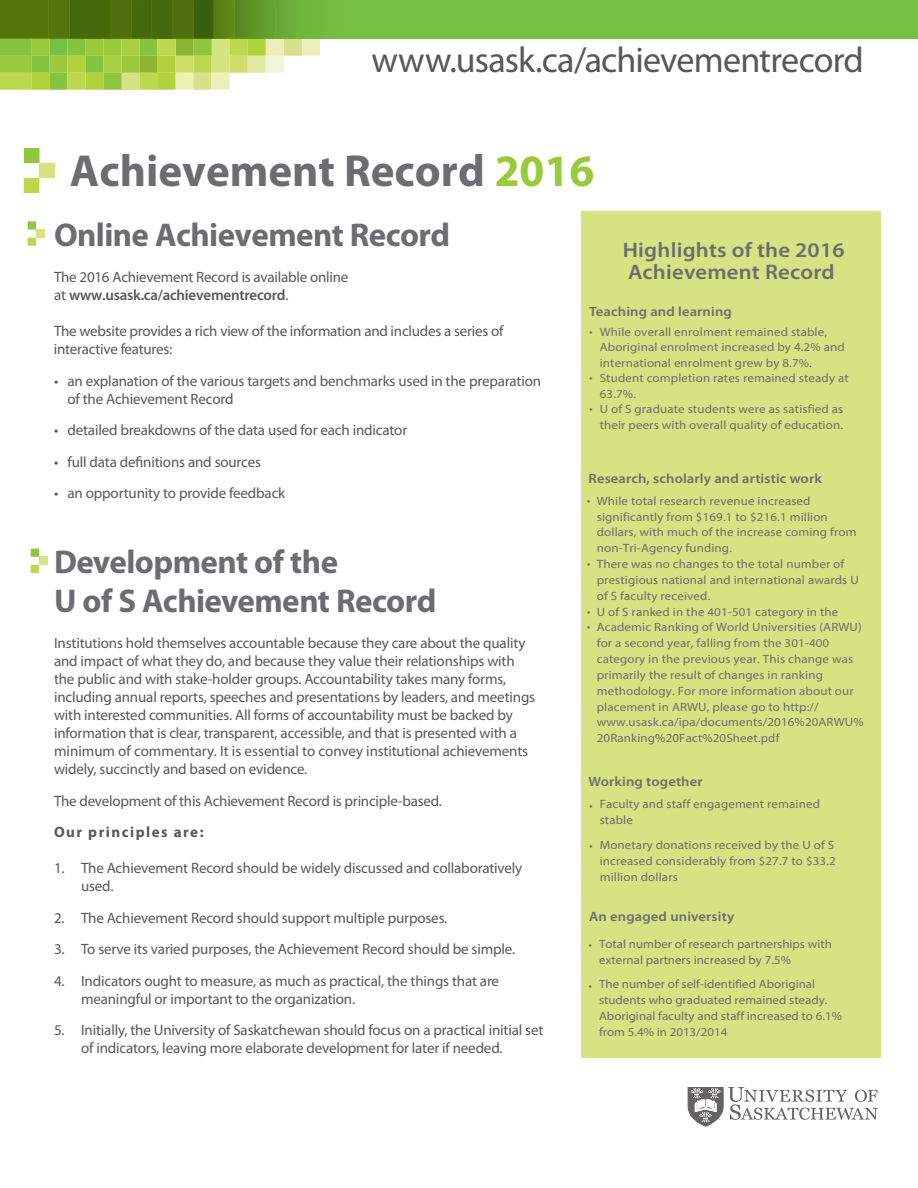
<style>
.page{position:relative;width:918px;height:1188px;background:#fff}
.page>*{position:absolute;margin:0;border:0;box-sizing:border-box;transform-origin:0 0}
.t1{font:700 45px "Myriad Pro";color:#6c6d70}
.t2{font:36px "Myriad Pro";letter-spacing:-.025em;color:#57585a}
.t3{font:700 33px "Myriad Pro";letter-spacing:-.015em;color:#6c6d70}
.iTALIC{font:600 21px/21.3px "Myriad Pro";letter-spacing:.01em;color:#6c6d70;scale:1.08 1}
.t4{font:15px/18px "Myriad Pro";letter-spacing:-.01em;color:#57585a}
.t5{font:700 15px "Myriad Pro";letter-spacing:.1em;color:#57585a}
.iTALIC-2{font:600 13.5px "Myriad Pro";letter-spacing:.01em;color:#6c6d70;scale:1.08 1}
.iTALIC-3{font:12px/15.9px "Myriad Pro";letter-spacing:.01em;color:#6c6d70;scale:1.08 1}
.s1{color:#99ca3b}
.s2{font-weight:600}
.s3{font-weight:300;font-size:13.5px}
</style>
<div class="page">
<div style="left:28px;top:221px;width:8px;height:9px;background:#8fc63e"></div>
<div style="left:28px;top:238px;width:8px;height:8px;background:#bcd74d"></div>
<div style="left:36px;top:229px;width:8px;height:9px;background:#d7e381"></div>
<svg style="left:688px;top:1088px;width:190px;height:38px"></svg>
<div style="left:24px;top:148px;width:16px;height:15px;background:#8fc63e"></div>
<div style="left:24px;top:178px;width:15px;height:15px;background:#bcd74d"></div>
<div style="left:39px;top:163px;width:16px;height:15px;background:#d7e381"></div>
<div style="left:31px;top:549px;width:8px;height:8px;background:#8fc63e"></div>
<div style="left:31px;top:565px;width:8px;height:8px;background:#bcd74d"></div>
<div style="left:39px;top:557px;width:8px;height:8px;background:#d7e381"></div>
<div style="left:266px;top:39px;width:18px;height:17px;background:#ebf0b8"></div>
<div style="left:103px;top:39px;width:18px;height:17px;background:#9aca3b"></div>
<div style="left:139px;top:39px;width:19px;height:17px;background:#86c43f"></div>
<div style="left:176px;top:39px;width:18px;height:17px;background:#8cb432"></div>
<div style="left:230px;top:39px;width:18px;height:17px;background:#bdd74e"></div>
<div style="left:211px;top:39px;width:19px;height:17px;background:#d6e381"></div>
<div style="left:248px;top:39px;width:18px;height:17px;background:#b2d23b"></div>
<div style="left:284px;top:39px;width:18px;height:17px;background:#d7e08b"></div>
<div style="left:302px;top:39px;width:18px;height:17px;background:#ebf0b8"></div>
<div style="left:121px;top:39px;width:18px;height:17px;background:#a8cf42"></div>
<div style="left:158px;top:39px;width:18px;height:17px;background:#bdd74e"></div>
<div style="left:85px;top:39px;width:18px;height:17px;background:#9aca3b"></div>
<div style="left:49px;top:39px;width:18px;height:17px;background:#76c043"></div>
<div style="left:67px;top:39px;width:18px;height:17px;background:#86c43f"></div>
<div style="left:194px;top:39px;width:18px;height:17px;background:#8fc63e"></div>
<svg style="left:0;top:0;width:208px;height:39px;background:#4c6e0b"></svg>
<div style="left:358px;top:0;width:560px;height:39px;background:#76c043"></div>
<div style="left:85px;top:56px;width:18px;height:17px;background:#86c43f"></div>
<div style="left:211px;top:56px;width:19px;height:17px;background:#d6e381"></div>
<div style="left:248px;top:56px;width:18px;height:17px;background:#e1ea9f"></div>
<div style="left:121px;top:56px;width:18px;height:17px;background:#9aca3b"></div>
<div style="left:157px;top:56px;width:18px;height:17px;background:#b2d23b"></div>
<div style="left:193px;top:56px;width:18px;height:17px;background:#bdd74e"></div>
<div style="left:230px;top:56px;width:18px;height:17px;background:#cfdf6d"></div>
<div style="left:266px;top:56px;width:18px;height:17px;background:#f1f6db"></div>
<div style="left:103px;top:56px;width:18px;height:17px;background:#a8cf42"></div>
<div style="left:139px;top:56px;width:18px;height:17px;background:#8cb432"></div>
<div style="left:67px;top:56px;width:18px;height:17px;background:#b2d23b"></div>
<div style="left:49px;top:56px;width:18px;height:17px;background:#9aca3b"></div>
<div style="left:175px;top:56px;width:19px;height:17px;background:#ccdd68"></div>
<div style="left:175px;top:73px;width:18px;height:17px;background:#ebf0b8"></div>
<div style="left:49px;top:73px;width:18px;height:17px;background:#86c43f"></div>
<div style="left:85px;top:73px;width:18px;height:17px;background:#b2d23b"></div>
<div style="left:139px;top:73px;width:19px;height:17px;background:#bdd74e"></div>
<div style="left:121px;top:73px;width:19px;height:17px;background:#d6e381"></div>
<div style="left:157px;top:73px;width:18px;height:17px;background:#b2d23b"></div>
<div style="left:193px;top:73px;width:19px;height:17px;background:#d7e08b"></div>
<div style="left:212px;top:73px;width:18px;height:17px;background:#ebf0b8"></div>
<div style="left:67px;top:73px;width:18px;height:17px;background:#bdd74e"></div>
<div style="left:103px;top:73px;width:18px;height:17px;background:#8fc63e"></div>
<div style="left:31px;top:39px;width:18px;height:17px;background:#9aca3b"></div>
<div style="left:31px;top:56px;width:18px;height:17px;background:#86c43f"></div>
<div style="left:31px;top:73px;width:18px;height:17px;background:#b2d23b"></div>
<div style="left:0;top:39px;width:31px;height:17px;background:#86c43f"></div>
<div style="left:0;top:56px;width:31px;height:17px;background:#9aca3b"></div>
<div style="left:0;top:73px;width:31px;height:17px;background:#bdd74e"></div>
<div style="left:208px;top:0;width:151px;height:39px;background:linear-gradient(to right,#527c14,#7ccd4c)"></div>
<div style="left:581px;top:211px;width:299px;height:846px;background:#d6e382"></div>
<p class="t2" style="left:371px;top:40px;width:494px">www.usask.ca/achievementrecord</p>
<p class="t1" style="left:70px;top:142px;width:526px">Achievement Record <span class="s1">2016</span></p>
<p class="t3" style="left:54px;top:214px;width:398px">Online Achievement Record</p>
<p class="t4" style="left:54px;top:267px;width:296px;line-height:18.8px">The 2016 Achievement Record is available online at <span class="s2">www.usask.ca/achievementrecord</span>.</p>
<p class="t4" style="left:54px;top:322px;width:451px">The website provides a rich view of the information and includes a series of interactive features:</p>
<p class="t4" style="left:68px;top:372px;width:475px;text-indent:-14px">• an explanation of the various targets and benchmarks used in the preparation of the Achievement Record</p>
<p class="t4" style="left:54px;top:421px;width:355px">• detailed breakdowns of the data used for each indicator</p>
<p class="t4" style="left:54px;top:453px;width:209px">• full data definitions and sources</p>
<p class="t4" style="left:54px;top:484px;width:233px">• an opportunity to provide feedback</p>
<p class="iTALIC" style="left:623px;top:239px;width:207px">Highlights of the 2016<br>Achievement Record</p>
<p class="iTALIC-2" style="left:589px;top:302px;width:134px">Teaching and learning</p>
<p class="iTALIC-3" style="left:600px;top:324px;width:228px;text-indent:-10px"><span class="s3">•</span> While overall enrolment remained stable,<br>Aboriginal enrolment increased by 4.2% and international enrolment grew by 8.7%.</p>
<p class="iTALIC-3" style="left:600px;top:371px;width:232px;line-height:15.3px;text-indent:-10px"><span class="s3">•</span> Student completion rates remained steady at<br>63.7%.</p>
<p class="iTALIC-3" style="left:589px;top:401px;width:237px;text-align:right"><span class="s3">•</span> U of S graduate students were as satisfied as their peers with overall quality of education.</p>
<p class="iTALIC-2" style="left:589px;top:470px;width:217px">Research, scholarly and artistic work</p>
<p class="iTALIC-3" style="left:597px;top:493px;width:242px;text-indent:-10px"><span class="s3">•</span> While total research revenue increased significantly from $169.1 to $216.1 million dollars, with much of the increase coming from non-Tri-Agency funding.</p>
<p class="iTALIC-3" style="left:597px;top:556px;width:244px;text-indent:-10px"><span class="s3">•</span> There was no changes to the total number of prestigious national and international awards U of S faculty received.</p>
<p class="iTALIC-3" style="left:587px;top:603px;width:234px"><span class="s3">•</span> U of S ranked in the 401-501 category in the</p>
<p class="iTALIC-3" style="left:597px;top:619px;width:249px;text-indent:-10px"><span class="s3">•</span> Academic Ranking of World Universities (ARWU) for a second year, falling from the 301-400 category in the previous year. This change was primarily the result of changes in ranking methodology. For more information about our placement in ARWU, please go to http:// www.usask.ca/ipa/documents/2016%20ARWU% 20Ranking%20Fact%20Sheet.pdf</p>
<p class="iTALIC-2" style="left:589px;top:773px;width:107px">Working together</p>
<p class="iTALIC-3" style="left:600px;top:796px;width:205px;text-indent:-10px"><span class="s3">•</span> Faculty and staff engagement remained stable</p>
<p class="iTALIC-3" style="left:600px;top:836px;width:220px;text-indent:-10px"><span class="s3">•</span> Monetary donations received by the U of S increased considerably from $27.7 to $33.2 million dollars</p>
<p class="iTALIC-2" style="left:589px;top:907px;width:136px">An engaged university</p>
<p class="iTALIC-3" style="left:599px;top:936px;width:217px;text-indent:-10px"><span class="s3">•</span> Total number of research partnerships with external partners increased by 7.5%</p>
<p class="iTALIC-3" style="left:599px;top:976px;width:226px;text-indent:-10px"><span class="s3">•</span> The number of self-identified Aboriginal students who graduated remained steady.<br>Aboriginal faculty and staff increased to 6.1% from 5.4% in 2013/2014</p>
<p class="t3" style="left:54px;top:541px;width:286px">Development of the</p>
<p class="t3" style="left:54px;top:580px;width:384px">U of S Achievement Record</p>
<p class="t4" style="left:54px;top:635px;width:483px">Institutions hold themselves accountable because they care about the quality and impact of what they do, and because they value their relationships with the public and with stake-holder groups. Accountability takes many forms, including annual reports, speeches and presentations by leaders, and meetings with interested communities. All forms of accountability must be backed by information that is clear, transparent, accessible, and that is presented with a minimum of commentary. It is essential to convey institutional achievements widely, succinctly and based on evidence.</p>
<p class="t4" style="left:54px;top:792px;width:390px">The development of this Achievement Record is principle-based.</p>
<p class="t5" style="left:54px;top:823px;width:151px">Our principles are:</p>
<p class="t4" style="left:81px;top:860px;width:443px;text-indent:-27px">1. The Achievement Record should be widely discussed and collaboratively used.</p>
<p class="t4" style="left:54px;top:909px;width:395px">2. The Achievement Record should support multiple purposes.</p>
<p class="t4" style="left:54px;top:941px;width:463px">3. To serve its varied purposes, the Achievement Record should be simple.</p>
<p class="t4" style="left:81px;top:972px;width:420px;text-indent:-27px">4. Indicators ought to measure, as much as practical, the things that are meaningful or important to the organization.</p>
<p class="t4" style="left:81px;top:1022px;width:464px;text-indent:-27px">5. Initially, the University of Saskatchewan should focus on a practical initial set of indicators, leaving more elaborate development for later if needed.</p>
</div>
